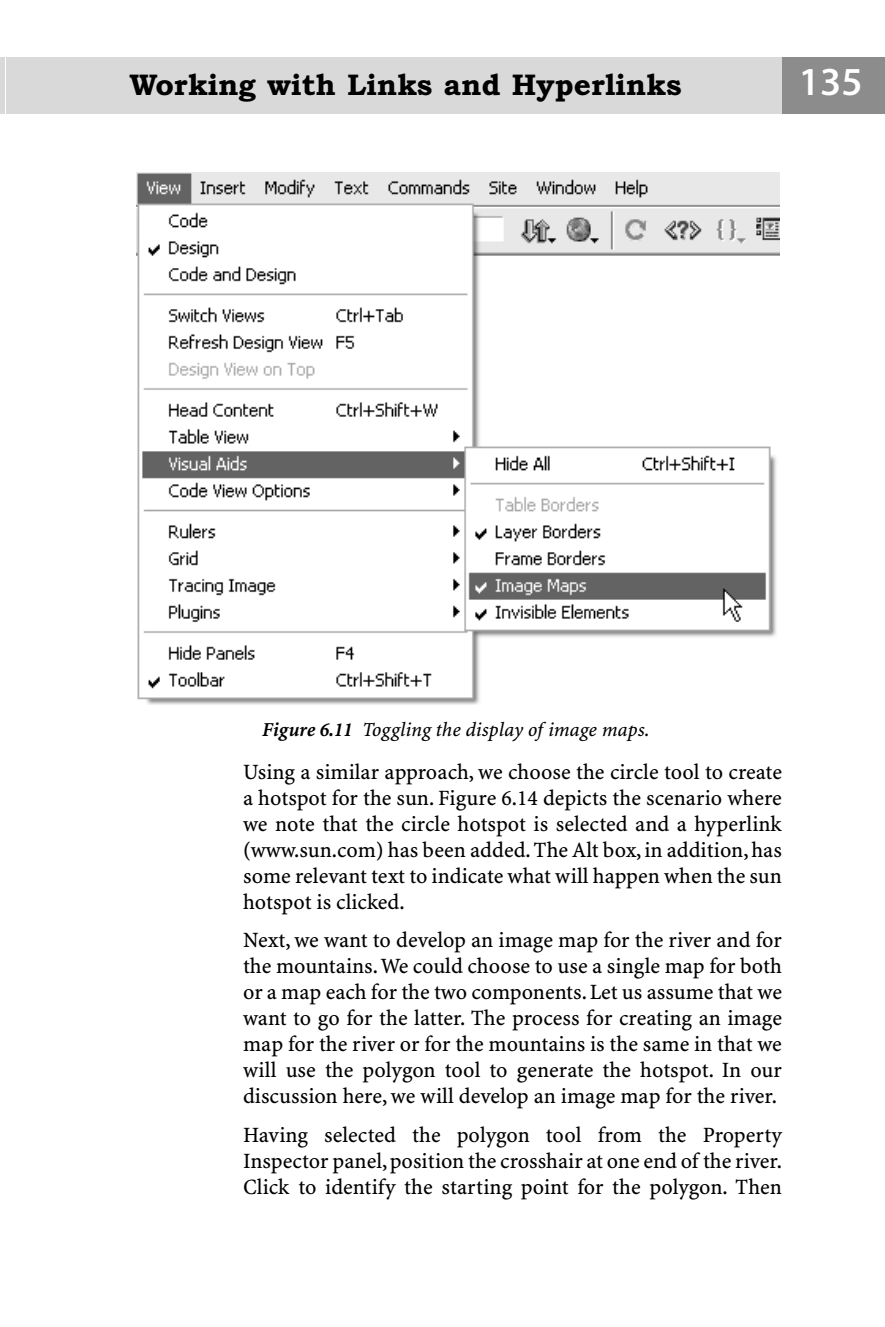
<style>
.page{position:relative;width:885px;height:1327px;background:#fff}
.page>*{position:absolute;margin:0;border:0;box-sizing:border-box;transform-origin:0 0}
.t1{font:39.8px "Myriad MM 530 600";color:#fff}
.t2{font:700 29.8px "Bookman Old Style";color:#000}
.t3{font:22px/26px "S Minion Plus Tab";color:#000;text-align:justify}
.t4{font:italic 20px "S Minion Plus Tab";color:#000}
.s1{font-weight:700}
</style>
<div class="page">
<svg style="left:0;top:57px;width:884px;height:648px"></svg>
<h2 class="t2" style="left:130px;top:73px;width:553px">Working with Links and Hyperlinks</h2>
<h1 class="t1" style="left:798px;top:67px;width:65px">135</h1>
<p class="t4" style="left:262px;top:721px;width:388px"><span class="s1">Figure 6.11</span> Toggling the display of image maps.</p>
<p class="t3" style="left:243px;top:760px;width:540px">Using a similar approach, we choose the circle tool to create a hotspot for the sun. Figure 6.14 depicts the scenario where we note that the circle hotspot is selected and a hyperlink (www.sun.com) has been added. The Alt box, in addition, has some relevant text to indicate what will happen when the sun hotspot is clicked.</p>
<p class="t3" style="left:243px;top:929px;width:540px">Next, we want to develop an image map for the river and for the mountains. We could choose to use a single map for both or a map each for the two components. Let us assume that we want to go for the latter. The process for creating an image map for the river or for the mountains is the same in that we will use the polygon tool to generate the hotspot. In our discussion here, we will develop an image map for the river.</p>
<p class="t3" style="left:243px;top:1123px;width:540px">Having selected the polygon tool from the Property Inspector panel,position the crosshair at one end of the river.<br>Click to identify the starting point for the polygon. Then</p>
</div>
